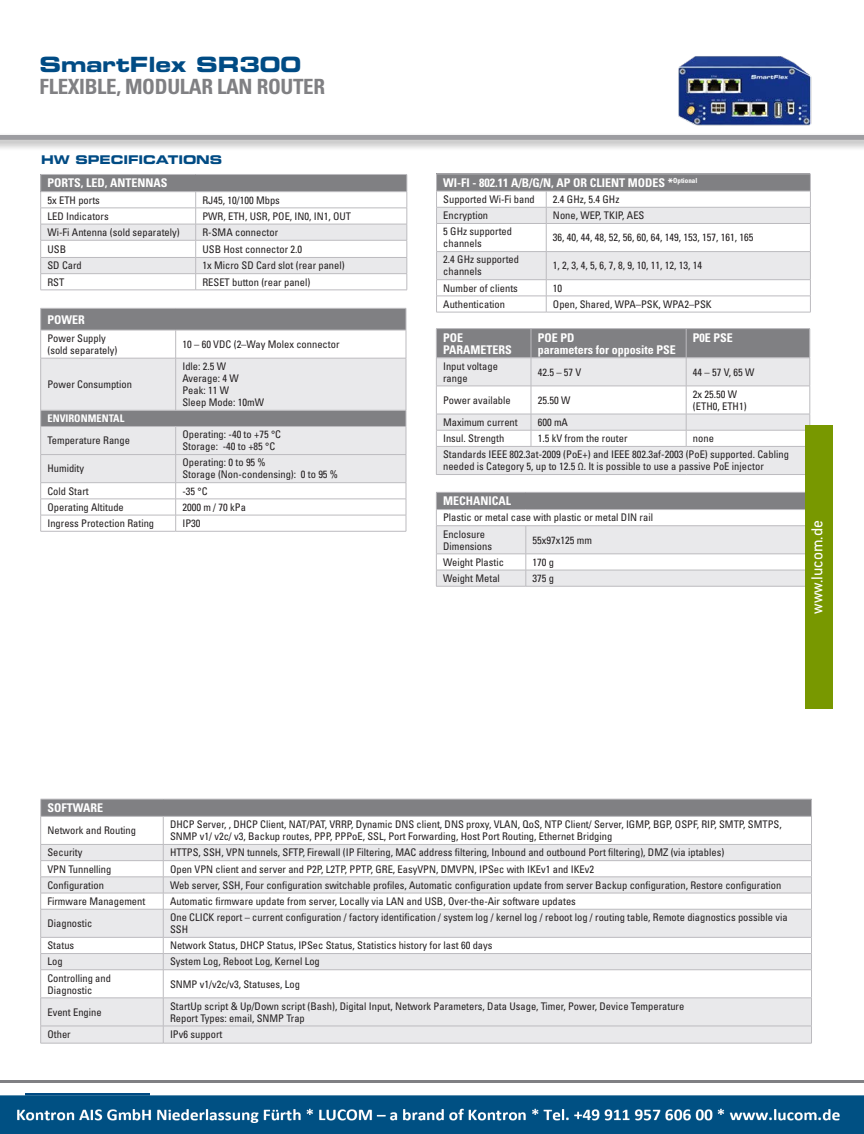
<style>
.page{position:relative;width:864px;height:1134px;background:#fff}
.page>*{position:absolute;margin:0;border:0;box-sizing:border-box;transform-origin:0 0}
.t1{font:700 condensed 21px "Univers LT Std";letter-spacing:-.015em;color:#808083}
.t2{font:21px "Eurostile LT Std Bold Ex 2";letter-spacing:-.01em;color:#004b84}
.t3{font:17.55px "Conduit ITC Std";color:#fff}
.t4{font:700 condensed 12px/12px "Univers LT Std";color:#fff}
.t5{font:12px "Eurostile LT Std Bold Ex 2";letter-spacing:-.01em;color:#004b84}
.t6{font:condensed 10.5px/12px "Univers LT Std";color:#231f20}
.t7{font:700 condensed 10.5px "Univers LT Std";color:#fff}
</style>
<div class="page">
<img style="left:0;top:56px;width:864px;height:1078px">
<h1 class="t2" style="left:40px;top:50px;width:263px">SmartFlex SR300</h1>
<h1 class="t1" style="left:40px;top:74px;width:287px">FLEXIBLE, MODULAR LAN ROUTER</h1>
<p class="t5" style="left:41px;top:152px;width:182px">HW SPECIFICATIONS</p>
<p class="t4" style="left:47px;top:177px;width:122px">PORTS, LED, ANTENNAS</p>
<p class="t6" style="left:47px;top:194px;width:54px">5x ETH ports</p>
<p class="t6" style="left:202px;top:194px;width:79px">RJ45, 10/100 Mbps</p>
<p class="t6" style="left:47px;top:210px;width:63px">LED Indicators</p>
<p class="t6" style="left:202px;top:210px;width:150px">PWR, ETH, USR, POE, IN0, IN1, OUT</p>
<p class="t6" style="left:47px;top:226px;width:134px">Wi-Fi Antenna (sold separately)</p>
<p class="t6" style="left:202px;top:226px;width:77px">R-SMA connector</p>
<p class="t6" style="left:47px;top:243px;width:20px">USB</p>
<p class="t6" style="left:202px;top:243px;width:101px">USB Host connector 2.0</p>
<p class="t6" style="left:47px;top:259px;width:36px">SD Card</p>
<p class="t6" style="left:202px;top:259px;width:144px">1x Micro SD Card slot (rear panel)</p>
<p class="t6" style="left:47px;top:276px;width:18px">RST</p>
<p class="t6" style="left:202px;top:276px;width:109px">RESET button (rear panel)</p>
<p class="t4" style="left:47px;top:313px;width:39px">POWER</p>
<p class="t6" style="left:47px;top:332px;width:71px">Power Supply (sold separately)</p>
<p class="t6" style="left:182px;top:338px;width:159px">10 – 60 VDC (2–Way Molex connector</p>
<p class="t6" style="left:47px;top:378px;width:86px">Power Consumption</p>
<p class="t6" style="left:182px;top:360px;width:83px">Idle: 2.5 W<br>Average: 4 W<br>Peak: 11 W<br>Sleep Mode: 10mW</p>
<p class="t7" style="left:47px;top:412px;width:78px">ENVIRONMENTAL</p>
<p class="t6" style="left:47px;top:434px;width:84px">Temperature Range</p>
<p class="t6" style="left:182px;top:428px;width:100px">Operating: -40 to +75 °C<br>Storage: -40 to +85 °C</p>
<p class="t6" style="left:47px;top:463px;width:38px">Humidity</p>
<p class="t6" style="left:182px;top:457px;width:157px">Operating: 0 to 95 %<br>Storage (Non-condensing): 0 to 95 %</p>
<p class="t6" style="left:47px;top:485px;width:43px">Cold Start</p>
<p class="t6" style="left:182px;top:485px;width:27px">-35 °C</p>
<p class="t6" style="left:47px;top:501px;width:78px">Operating Altitude</p>
<p class="t6" style="left:182px;top:501px;width:65px">2000 m / 70 kPa</p>
<p class="t6" style="left:47px;top:517px;width:108px">Ingress Protection Rating</p>
<p class="t6" style="left:182px;top:517px;width:20px">IP30</p>
<p class="t4" style="left:443px;top:177px;width:256px">WI-FI - 802.11 A/B/G/N, AP OR CLIENT MODES *<sup>Optional</sup></p>
<p class="t6" style="left:443px;top:193px;width:93px">Supported Wi-Fi band</p>
<p class="t6" style="left:553px;top:193px;width:68px">2.4 GHz, 5.4 GHz</p>
<p class="t6" style="left:443px;top:209px;width:46px">Encryption</p>
<p class="t6" style="left:553px;top:209px;width:93px">None, WEP, TKIP, AES</p>
<p class="t6" style="left:443px;top:225px;width:70px">5 GHz supported channels</p>
<p class="t6" style="left:553px;top:231px;width:202px">36, 40, 44, 48, 52, 56, 60, 64, 149, 153, 157, 161, 165</p>
<p class="t6" style="left:443px;top:254px;width:77px">2.4 GHz supported channels</p>
<p class="t6" style="left:553px;top:260px;width:151px">1, 2, 3, 4, 5, 6, 7, 8, 9, 10, 11, 12, 13, 14</p>
<p class="t6" style="left:443px;top:282px;width:76px">Number of clients</p>
<p class="t6" style="left:553px;top:282px;width:11px">10</p>
<p class="t6" style="left:443px;top:298px;width:63px">Authentication</p>
<p class="t6" style="left:553px;top:298px;width:160px">Open, Shared, WPA–PSK, WPA2–PSK</p>
<p class="t4" style="left:443px;top:331px;width:70px">POE<br>PARAMETERS</p>
<p class="t4" style="left:538px;top:331px;width:139px">POE PD<br>parameters for opposite PSE</p>
<p class="t4" style="left:693px;top:331px;width:42px">P0E PSE</p>
<p class="t6" style="left:443px;top:360px;width:56px">Input voltage range</p>
<p class="t6" style="left:538px;top:366px;width:45px">42.5 – 57 V</p>
<p class="t6" style="left:693px;top:366px;width:63px">44 – 57 V, 65 W</p>
<p class="t6" style="left:443px;top:394px;width:69px">Power available</p>
<p class="t6" style="left:538px;top:394px;width:34px">25.50 W</p>
<p class="t6" style="left:693px;top:388px;width:55px">2x 25.50 W (ETH0, ETH1)</p>
<p class="t6" style="left:443px;top:416px;width:76px">Maximum current</p>
<p class="t6" style="left:538px;top:416px;width:32px">600 mA</p>
<p class="t6" style="left:443px;top:432px;width:63px">Insul. Strength</p>
<p class="t6" style="left:538px;top:432px;width:91px">1.5 kV from the router</p>
<p class="t6" style="left:443px;top:430px;width:347px;line-height:16.2px;text-indent:250px">none<br>Standards IEEE 802.3at-2009 (PoE+) and IEEE 802.3af-2003 (PoE) supported. Cabling</p>
<p class="t6" style="left:443px;top:460px;width:322px">needed is Category 5, up to 12.5 Ω. It is possible to use a passive PoE injector</p>
<p class="t4" style="left:443px;top:495px;width:70px">MECHANICAL</p>
<p class="t6" style="left:443px;top:509px;width:211px;line-height:16.2px">Plastic or metal case with plastic or metal DIN rail<br>Enclosure</p>
<p class="t6" style="left:443px;top:540px;width:50px">Dimensions</p>
<p class="t6" style="left:533px;top:534px;width:61px">55x97x125 mm</p>
<p class="t6" style="left:443px;top:556px;width:62px">Weight Plastic</p>
<p class="t6" style="left:533px;top:556px;width:23px">170 g</p>
<p class="t6" style="left:443px;top:572px;width:58px">Weight Metal</p>
<p class="t6" style="left:533px;top:572px;width:23px">375 g</p>
<h2 class="t3" style="left:807px;top:614px;width:95px;rotate:-90deg">www.lucom.de</h2>
<p class="t4" style="left:47px;top:802px;width:57px">SOFTWARE</p>
<p class="t6" style="left:47px;top:824px;width:90px">Network and Routing</p>
<p class="t6" style="left:170px;top:818px;width:613px">DHCP Server, , DHCP Client, NAT/PAT, VRRP, Dynamic DNS client, DNS proxy, VLAN, QoS, NTP Client/ Server, IGMP, BGP, OSPF, RIP, SMTP, SMTPS,<br>SNMP v1/ v2c/ v3, Backup routes, PPP, PPPoE, SSL, Port Forwarding, Host Port Routing, Ethernet Bridging</p>
<p class="t6" style="left:47px;top:846px;width:36px">Security</p>
<p class="t6" style="left:170px;top:846px;width:556px">HTTPS, SSH, VPN tunnels, SFTP, Firewall (IP Filtering, MAC address filtering, Inbound and outbound Port filtering), DMZ (via iptables)</p>
<p class="t6" style="left:47px;top:863px;width:65px">VPN Tunnelling</p>
<p class="t6" style="left:170px;top:863px;width:426px">Open VPN client and server and P2P, L2TP, PPTP, GRE, EasyVPN, DMVPN, IPSec with IKEv1 and IKEv2</p>
<p class="t6" style="left:47px;top:879px;width:58px">Configuration</p>
<p class="t6" style="left:170px;top:879px;width:613px">Web server, SSH, Four configuration switchable profiles, Automatic configuration update from server Backup configuration, Restore configuration</p>
<p class="t6" style="left:47px;top:895px;width:99px">Firmware Management</p>
<p class="t6" style="left:170px;top:895px;width:407px">Automatic firmware update from server, Locally via LAN and USB, Over-the-Air software updates</p>
<p class="t6" style="left:47px;top:917px;width:46px">Diagnostic</p>
<p class="t6" style="left:170px;top:911px;width:619px">One CLICK report – current configuration / factory identification / system log / kernel log / reboot log / routing table, Remote diagnostics possible via<br>SSH</p>
<p class="t6" style="left:47px;top:939px;width:28px">Status</p>
<p class="t6" style="left:170px;top:939px;width:324px">Network Status, DHCP Status, IPSec Status, Statistics history for last 60 days</p>
<p class="t6" style="left:47px;top:956px;width:17px">Log</p>
<p class="t6" style="left:170px;top:956px;width:151px">System Log, Reboot Log, Kernel Log</p>
<p class="t6" style="left:47px;top:972px;width:65px">Controlling and<br>Diagnostic</p>
<p class="t6" style="left:170px;top:978px;width:132px">SNMP v1/v2c/v3, Statuses, Log</p>
<p class="t6" style="left:47px;top:1006px;width:56px">Event Engine</p>
<p class="t6" style="left:170px;top:1000px;width:516px">StartUp script &amp; Up/Down script (Bash), Digital Input, Network Parameters, Data Usage, Timer, Power, Device Temperature<br>Report Types: email, SNMP Trap</p>
<p class="t6" style="left:47px;top:1029px;width:25px">Other</p>
<p class="t6" style="left:170px;top:1029px;width:54px">IPv6 support</p>
</div>
